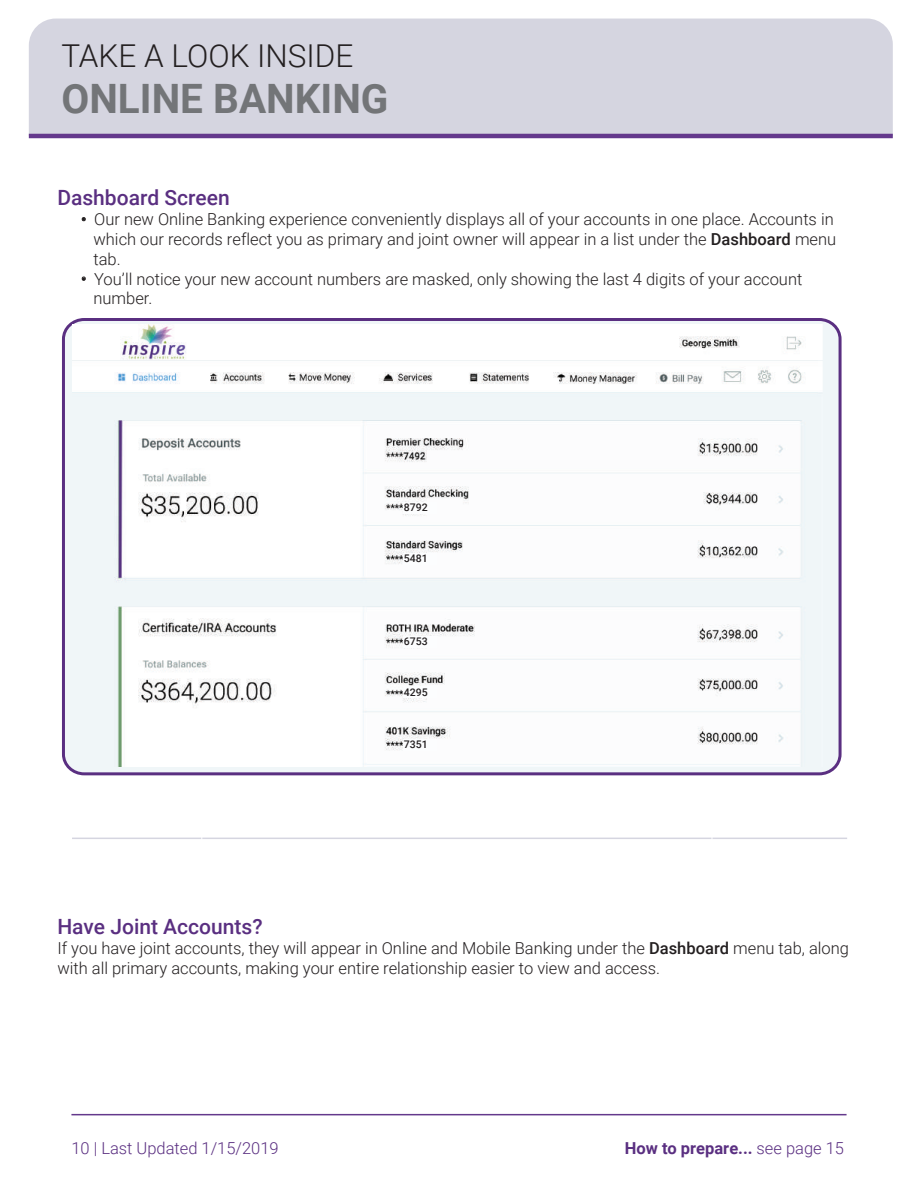
<style>
.page{position:relative;width:918px;height:1188px;background:#fff}
.page>*{position:absolute;margin:0;border:0;box-sizing:border-box;transform-origin:0 0}
.t1{font:700 40.5px "Roboto";color:#737578}
.t2{font:300 31.5px "Roboto";color:#231f20}
.t3{font:500 21px "Roboto";color:#5a2f81}
.t4{font:300 16.5px/19.8px "Roboto";color:#231f20}
.t5{font:700 16.5px "Roboto";color:#5a2f81}
.t6{font:300 16.5px "Roboto";color:#5a2f81}
.t7{font:500 10.5px "Roboto";color:#231f20}
.s1{font-weight:500}
.s2{font-weight:300}
</style>
<div class="page">
<hr style="left:72px;top:838px;width:775px;height:1px;background:#d5d5e0">
<svg style="left:81px;top:217px;width:5px;height:5px"></svg>
<svg style="left:81px;top:276px;width:5px;height:5px"></svg>
<div style="left:63px;top:320px;width:777px;height:454px;background:#f0f6f8;border-radius:20px"></div>
<div style="left:62px;top:318px;width:780px;height:457px;border:3px solid #5a2f81;border-radius:20px"></div>
<img style="left:73px;top:324px;width:749px;height:442px">
<div style="left:29px;top:19px;width:864px;height:115px;background:#d5d5e0"></div>
<hr style="left:29px;top:134px;width:864px;height:4px;background:#64398c">
<hr style="left:71px;top:1114px;width:776px;height:1px;background:#64398c">
<div style="left:404px;top:502px;width:33px;height:11px;background:#fcfdfe"></div>
<div style="left:404px;top:553px;width:33px;height:11px;background:#fcfdfe"></div>
<div style="left:404px;top:687px;width:33px;height:11px;background:#fcfdfe"></div>
<div style="left:404px;top:740px;width:33px;height:11px;background:#fcfdfe"></div>
<div style="left:404px;top:637px;width:33px;height:11px;background:#fcfdfe"></div>
<h2 class="t2" style="left:61px;top:34px;width:294px">TAKE A LOOK INSIDE</h2>
<h1 class="t1" style="left:61px;top:71px;width:329px">ONLINE BANKING</h1>
<p class="t3" style="left:57px;top:183px;width:174px">Dashboard Screen</p>
<p class="t4" style="left:93px;top:209px;width:744px;text-indent:-12px">• Our new Online Banking experience conveniently displays all of your accounts in one place. Accounts in which our records reflect you as primary and joint owner will appear in a list under the <span class="s1">Dashboard</span> menu tab.</p>
<p class="t4" style="left:93px;top:268px;width:710px;text-indent:-12px">• You’ll notice your new account numbers are masked, only showing the last 4 digits of your account number.</p>
<p class="t7" style="left:404px;top:499px;width:25px">8792</p>
<p class="t7" style="left:404px;top:551px;width:25px">5481</p>
<p class="t7" style="left:404px;top:634px;width:25px">6753</p>
<p class="t7" style="left:404px;top:684px;width:25px">4295</p>
<p class="t7" style="left:404px;top:737px;width:25px">7351</p>
<p class="t3" style="left:57px;top:912px;width:207px">Have Joint Accounts?</p>
<p class="t4" style="left:57px;top:938px;width:793px">If you have joint accounts, they will appear in Online and Mobile Banking under the <span class="s1">Dashboard</span> menu tab, along with all primary accounts, making your entire relationship easier to view and access.</p>
<p class="t6" style="left:71px;top:1136px;width:209px">10 | Last Updated 1/15/2019</p>
<p class="t5" style="left:625px;top:1136px;width:221px">How to prepare... <span class="s2">see page 15</span></p>
</div>
